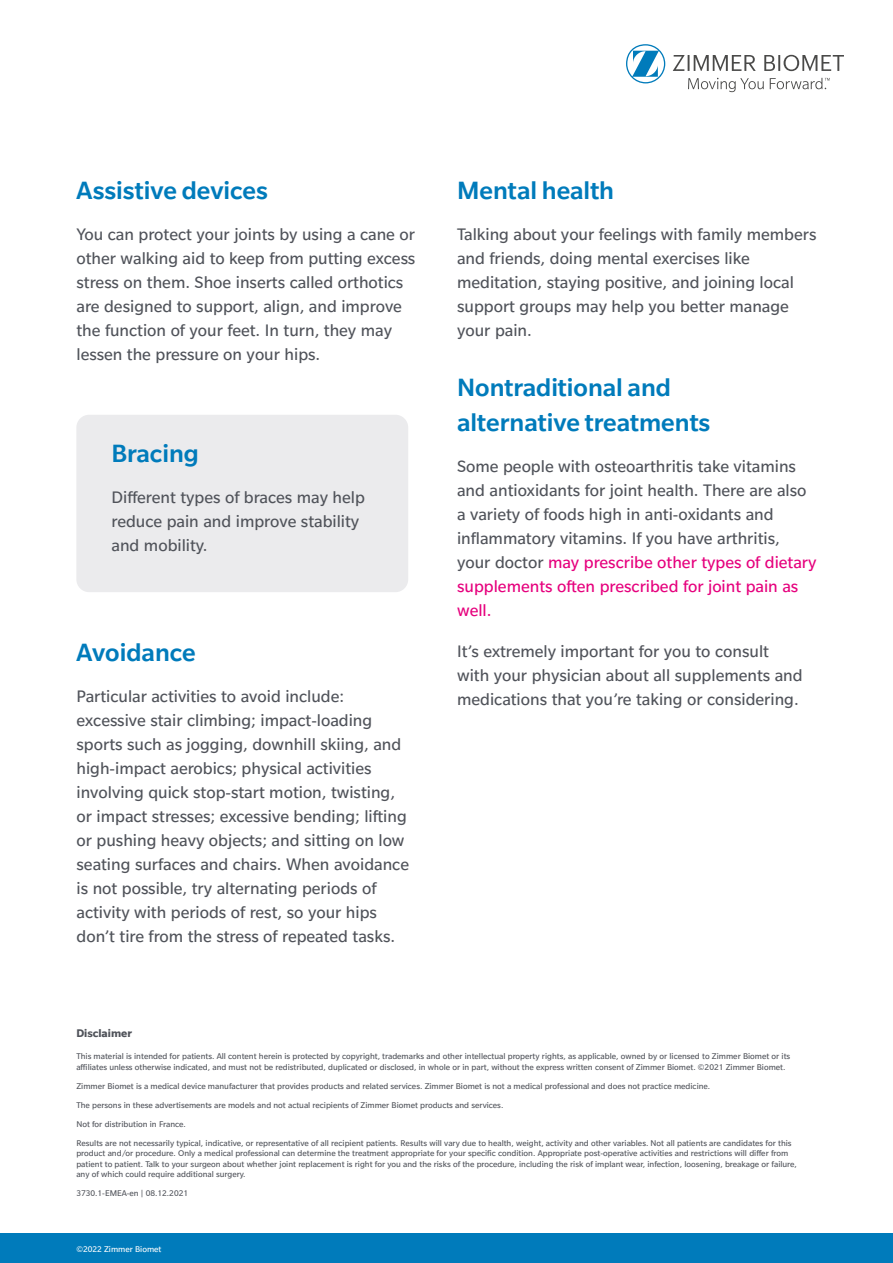
<style>
.page{position:relative;width:893px;height:1263px;background:#fff}
.page>*{position:absolute;margin:0;border:0;box-sizing:border-box;transform-origin:0 0}
.t1{font:500 27px/34.5px "Slate Pro";color:#007bbb}
.t2{font:18px/24px "Slate Pro";color:#50535a}
.t3{font:700 12px "Slate";color:#50535a}
.t4{font:9px/10.5px "Slate Pro";color:#50535a}
.t5{font:9px "Slate Pro";color:#fff}
.s1{color:#e6007d}
</style>
<div class="page">
<div style="left:76px;top:415px;width:332px;height:177px;background:#ebebed;border-radius:13px"></div>
<div style="left:0;top:1233px;width:893px;height:30px;background:#007bbb"></div>
<svg style="left:673px;top:55px;width:171px;height:16px"></svg>
<svg style="left:626px;top:44px;width:39px;height:39px"></svg>
<svg style="left:688px;top:78px;width:76px;height:14px"></svg>
<svg style="left:770px;top:78px;width:60px;height:11px"></svg>
<h1 class="t1" style="left:77px;top:172px;width:193px">Assistive devices</h1>
<p class="t2" style="left:77px;top:222px;width:340px">You can protect your joints by using a cane or other walking aid to keep from putting excess stress on them. Shoe inserts called orthotics are designed to support, align, and improve the function of your feet. In turn, they may lessen the pressure on your hips.</p>
<h1 class="t1" style="left:112px;top:435px;width:89px">Bracing</h1>
<p class="t2" style="left:112px;top:485px;width:255px">Different types of braces may help reduce pain and improve stability and mobility.</p>
<h1 class="t1" style="left:77px;top:634px;width:121px">Avoidance</h1>
<p class="t2" style="left:77px;top:683px;width:334px">Particular activities to avoid include: excessive stair climbing; impact-loading sports such as jogging, downhill skiing, and high-impact aerobics; physical activities involving quick stop-start motion, twisting, or impact stresses; excessive bending; lifting or pushing heavy objects; and sitting on low seating surfaces and chairs. When avoidance is not possible, try alternating periods of activity with periods of rest, so your hips don’t tire from the stress of repeated tasks.</p>
<p class="t3" style="left:76px;top:1026px;width:57px">Disclaimer</p>
<h1 class="t1" style="left:457px;top:172px;width:159px">Mental health</h1>
<p class="t2" style="left:457px;top:222px;width:361px">Talking about your feelings with family members and friends, doing mental exercises like meditation, staying positive, and joining local support groups may help you better manage your pain.</p>
<h1 class="t1" style="left:457px;top:369px;width:255px">Nontraditional and alternative treatments</h1>
<p class="t2" style="left:457px;top:453px;width:361px">Some people with osteoarthritis take vitamins and antioxidants for joint health. There are also a variety of foods high in anti-oxidants and inflammatory vitamins. If you have arthritis, your doctor <span class="s1">may prescribe other types of dietary supplements often prescribed for joint pain as well.</span></p>
<p class="t2" style="left:457px;top:638px;width:347px">It’s extremely important for you to consult with your physician about all supplements and medications that you’re taking or considering.</p>
<p class="t4" style="left:76px;top:1050px;width:715px">This material is intended for patients. All content herein is protected by copyright, trademarks and other intellectual property rights, as applicable, owned by or licensed to Zimmer Biomet or its affiliates unless otherwise indicated, and must not be redistributed, duplicated or disclosed, in whole or in part, without the express written consent of Zimmer Biomet. ©2021 Zimmer Biomet.</p>
<p class="t4" style="left:76px;top:1076px;width:717px;line-height:19px">Zimmer Biomet is a medical device manufacturer that provides products and related services. Zimmer Biomet is not a medical professional and does not practice medicine.<br>The persons in these advertisements are models and not actual recipients of Zimmer Biomet products and services.<br>Not for distribution in France.<br>Results are not necessarily typical, indicative, or representative of all recipient patients. Results will vary due to health, weight, activity and other variables. Not all patients are candidates for this</p>
<p class="t4" style="left:76px;top:1147px;width:722px">product and/or procedure. Only a medical professional can determine the treatment appropriate for your specific condition. Appropriate post-operative activities and restrictions will differ from patient to patient. Talk to your surgeon about whether joint replacement is right for you and the risks of the procedure, including the risk of implant wear, infection, loosening, breakage or failure, any of which could require additional surgery.</p>
<p class="t4" style="left:76px;top:1187px;width:113px">3730.1-EMEA-en | 08.12.2021</p>
<p class="t5" style="left:76px;top:1243px;width:87px">©2022 Zimmer Biomet</p>
</div>
